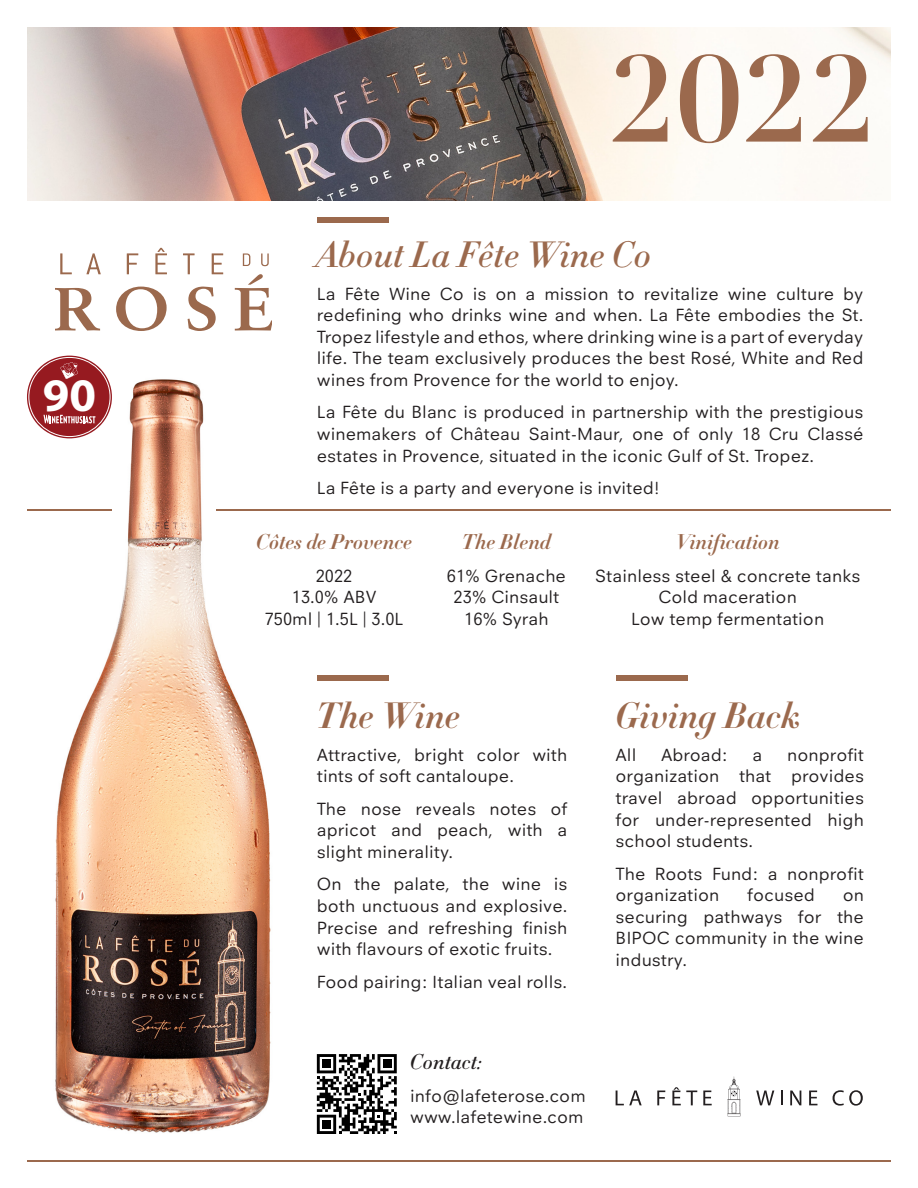
<style>
.page{position:relative;width:918px;height:1188px;background:#fff}
.page>*{position:absolute;margin:0;border:0;box-sizing:border-box;transform-origin:0 0}
.t1{font:700 120px "Didot";color:#9b694d}
.t2{font:700 46.95px "Myriad Pro";color:#fff}
.t3{font:italic 500 36px "Didot HTF 06";color:#9b694d}
.t4{font:italic 700 36px "Didot HTF 16";color:#9b694d}
.t5{font:italic 700 21px "Didot HTF 16";color:#9b694d}
.t6{font:italic 500 21px "Didot HTF 06";color:#231f20}
.t7{font:18px/21.6px "Neuzeit Office SR Pro";color:#231f20;text-align:justify}
</style>
<div class="page">
<img style="left:27px;top:355px;width:290px;height:806px">
<svg style="left:317px;top:1054px;width:80px;height:80px"></svg>
<svg style="left:728px;top:1076px;width:12px;height:39px"></svg>
<svg style="left:616px;top:1091px;width:26px;height:14px"></svg>
<svg style="left:657px;top:1091px;width:8px;height:14px"></svg>
<svg style="left:672px;top:1087px;width:25px;height:18px"></svg>
<svg style="left:703px;top:1091px;width:9px;height:14px"></svg>
<svg style="left:756px;top:1091px;width:18px;height:14px"></svg>
<svg style="left:781px;top:1091px;width:2px;height:14px"></svg>
<svg style="left:790px;top:1091px;width:11px;height:14px"></svg>
<svg style="left:809px;top:1091px;width:8px;height:14px"></svg>
<svg style="left:833px;top:1090px;width:30px;height:16px"></svg>
<div style="left:317px;top:217px;width:72px;height:5px;background:#9b694d"></div>
<div style="left:317px;top:675px;width:72px;height:5px;background:#9b694d"></div>
<div style="left:616px;top:675px;width:72px;height:5px;background:#9b694d"></div>
<hr style="left:217px;top:509px;width:674px;height:1px;background:#9b694d">
<hr style="left:27px;top:509px;width:85px;height:1px;background:#9b694d">
<img style="left:27px;top:27px;width:864px;height:174px">
<hr style="left:27px;top:1161px;width:864px;height:1px;background:#9b694d">
<svg style="left:56px;top:248px;width:216px;height:83px"></svg>
<div style="left:27px;top:356px;width:85px;height:82px;background:#961a20;border-radius:50%"></div>
<div style="left:28px;top:357px;width:82px;height:80px;border:1px solid #fff;border-radius:50%"></div>
<svg style="left:43px;top:415px;width:53px;height:9px"></svg>
<svg style="left:60px;top:362px;width:18px;height:17px"></svg>
<h2 class="t2" style="left:43px;top:364px;width:55px">90</h2>
<p class="t1" style="left:609px;top:24px;width:268px">2022</p>
<p class="t3" style="left:317px;top:232px;width:336px">About La Fête Wine Co</p>
<p class="t7" style="left:317px;top:283px;width:548px">La Fête Wine Co is on a mission to revitalize wine culture by redefining who drinks wine and when. La Fête embodies the St.<br>Tropez lifestyle and ethos, where drinking wine is a part of everyday life. The team exclusively produces the best Rosé, White and Red wines from Provence for the world to enjoy.</p>
<p class="t7" style="left:317px;top:402px;width:548px">La Fête du Blanc is produced in partnership with the prestigious winemakers of Château Saint-Maur, one of only 18 Cru Classé estates in Provence, situated in the iconic Gulf of St. Tropez.</p>
<p class="t7" style="left:317px;top:477px;width:345px">La Fête is a party and everyone is invited!</p>
<p class="t5" style="left:256px;top:529px;width:158px">Côtes de Provence</p>
<p class="t7" style="left:316px;top:565px;width:38px">2022</p>
<p class="t7" style="left:292px;top:586px;width:86px">13.0% ABV</p>
<p class="t7" style="left:265px;top:608px;width:140px">750ml | 1.5L | 3.0L</p>
<p class="t5" style="left:462px;top:529px;width:90px">The Blend</p>
<p class="t7" style="left:447px;top:565px;width:121px">61% Grenache</p>
<p class="t7" style="left:454px;top:586px;width:108px">23% Cinsault</p>
<p class="t7" style="left:464px;top:608px;width:86px">16% Syrah</p>
<p class="t5" style="left:676px;top:529px;width:106px">Vinification</p>
<p class="t7" style="left:595px;top:565px;width:267px">Stainless steel &amp; concrete tanks</p>
<p class="t7" style="left:659px;top:586px;width:140px">Cold maceration</p>
<p class="t7" style="left:631px;top:608px;width:194px">Low temp fermentation</p>
<p class="t4" style="left:317px;top:693px;width:145px">The Wine</p>
<p class="t7" style="left:317px;top:744px;width:252px">Attractive, bright color with tints of soft cantaloupe.</p>
<p class="t7" style="left:317px;top:798px;width:252px">The nose reveals notes of apricot and peach, with a slight minerality.</p>
<p class="t7" style="left:317px;top:874px;width:252px">On the palate, the wine is both unctuous and explosive.<br>Precise and refreshing finish with flavours of exotic fruits.</p>
<p class="t7" style="left:317px;top:971px;width:252px">Food pairing: Italian veal rolls.</p>
<p class="t6" style="left:410px;top:1049px;width:74px">Contact:</p>
<p class="t7" style="left:410px;top:1085px;width:177px">info@lafeterose.com</p>
<p class="t7" style="left:410px;top:1107px;width:175px">www.lafetewine.com</p>
<p class="t4" style="left:616px;top:693px;width:186px">Giving Back</p>
<p class="t7" style="left:616px;top:744px;width:22px">All</p>
<p class="t7" style="left:661px;top:744px;width:68px">Abroad:</p>
<p class="t7" style="left:753px;top:744px;width:11px">a</p>
<p class="t7" style="left:616px;top:744px;width:250px;text-indent:172px">nonprofit organization that provides travel abroad opportunities for under-represented high school students.</p>
<p class="t7" style="left:616px;top:863px;width:250px">The Roots Fund: a nonprofit organization</p>
<p class="t7" style="left:747px;top:884px;width:69px">focused</p>
<p class="t7" style="left:616px;top:884px;width:250px;text-indent:227px">on securing pathways for the BIPOC community in the wine industry.</p>
</div>
